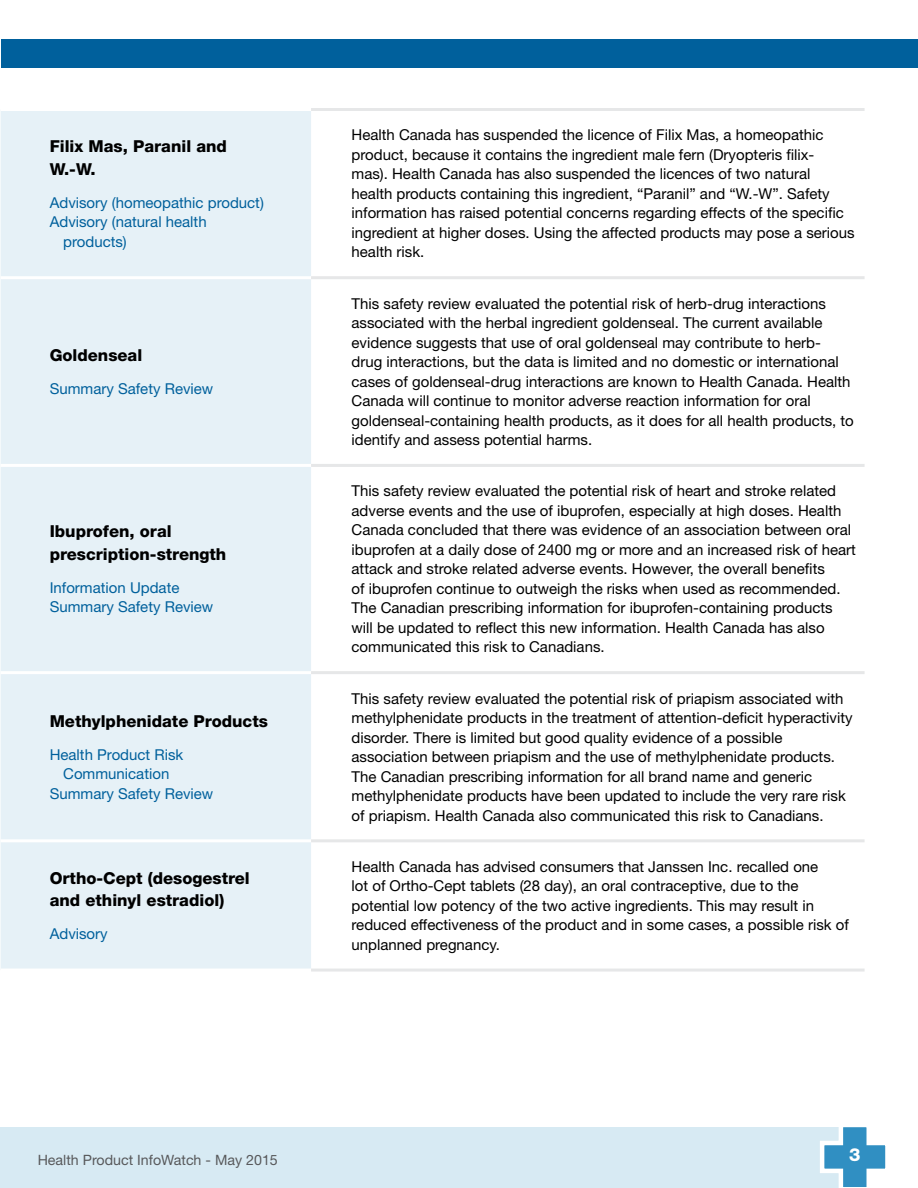
<style>
.page{position:relative;width:918px;height:1188px;background:#fff}
.page>*{position:absolute;margin:0;border:0;box-sizing:border-box;transform-origin:0 0}
.t1{font:800 18px "Helvetica Neue LT Std";color:#fff}
.t2{font:800 16.5px/22.5px "Helvetica Neue LT Std";color:#000}
.t3{font:15px/19.5px "Helvetica Neue LT Std";color:#000}
.t4{font:15px/19.5px "Helvetica Neue LT Std";color:#00609c}
.t5{font:14.25px "Helvetica Neue LT Std";color:#58595b}
</style>
<div class="page">
<div style="left:1px;top:1127px;width:854px;height:61px;background:#d7eaf3"></div>
<hr style="left:0;top:1127px;width:1px;height:61px;background:#d7eaf3">
<svg style="left:820px;top:1127px;width:66px;height:61px"></svg>
<div style="left:1px;top:39px;width:917px;height:29px;background:#00609c"></div>
<div style="left:1px;top:111px;width:310px;height:858px;background:#e6f1f7"></div>
<hr style="left:1px;top:276px;width:310px;height:3px;background:#fff">
<hr style="left:1px;top:464px;width:310px;height:3px;background:#fff">
<hr style="left:1px;top:671px;width:310px;height:3px;background:#fff">
<hr style="left:1px;top:839px;width:310px;height:3px;background:#fff">
<hr style="left:311px;top:108px;width:554px;height:3px;background:#e6e7e8">
<hr style="left:311px;top:276px;width:554px;height:3px;background:#e6e7e8">
<hr style="left:311px;top:464px;width:554px;height:3px;background:#e6e7e8">
<hr style="left:311px;top:671px;width:554px;height:3px;background:#e6e7e8">
<hr style="left:311px;top:839px;width:554px;height:3px;background:#e6e7e8">
<hr style="left:311px;top:969px;width:554px;height:3px;background:#e6e7e8">
<p class="t2" style="left:50px;top:135px;width:179px">Filix Mas, Paranil and<br>W.-W.</p>
<p class="t4" style="left:50px;top:192px;width:216px">Advisory (homeopathic product)</p>
<p class="t4" style="left:50px;top:212px;width:158px">Advisory (natural health</p>
<p class="t4" style="left:63px;top:231px;width:65px">products)</p>
<p class="t2" style="left:50px;top:344px;width:94px">Goldenseal</p>
<p class="t4" style="left:50px;top:379px;width:165px">Summary Safety Review</p>
<p class="t2" style="left:50px;top:520px;width:178px">Ibuprofen, oral prescription-strength</p>
<p class="t4" style="left:50px;top:578px;width:165px">Information Update<br>Summary Safety Review</p>
<p class="t2" style="left:50px;top:709px;width:220px">Methylphenidate Products</p>
<p class="t4" style="left:50px;top:744px;width:135px">Health Product Risk</p>
<p class="t4" style="left:63px;top:764px;width:108px">Communication</p>
<p class="t4" style="left:50px;top:783px;width:165px">Summary Safety Review</p>
<p class="t2" style="left:50px;top:866px;width:202px">Ortho-Cept (desogestrel and ethinyl estradiol)</p>
<p class="t4" style="left:50px;top:924px;width:60px">Advisory</p>
<p class="t3" style="left:352px;top:125px;width:505px">Health Canada has suspended the licence of Filix Mas, a homeopathic product, because it contains the ingredient male fern (Dryopteris filix-<br>mas). Health Canada has also suspended the licences of two natural health products containing this ingredient, “Paranil” and “W.-W”. Safety information has raised potential concerns regarding effects of the specific ingredient at higher doses. Using the affected products may pose a serious health risk.</p>
<p class="t3" style="left:352px;top:293px;width:504px">This safety review evaluated the potential risk of herb-drug interactions associated with the herbal ingredient goldenseal. The current available evidence suggests that use of oral goldenseal may contribute to herb&shy;drug interactions, but the data is limited and no domestic or international cases of goldenseal-drug interactions are known to Health Canada. Health Canada will continue to monitor adverse reaction information for oral goldenseal-containing health products, as it does for all health products, to identify and assess potential harms.</p>
<p class="t3" style="left:352px;top:481px;width:506px">This safety review evaluated the potential risk of heart and stroke related adverse events and the use of ibuprofen, especially at high doses. Health Canada concluded that there was evidence of an association between oral ibuprofen at a daily dose of 2400 mg or more and an increased risk of heart attack and stroke related adverse events. However, the overall benefits<br>of ibuprofen continue to outweigh the risks when used as recommended.<br>The Canadian prescribing information for ibuprofen-containing products will be updated to reflect this new information. Health Canada has also communicated this risk to Canadians.</p>
<p class="t3" style="left:352px;top:688px;width:502px">This safety review evaluated the potential risk of priapism associated with methylphenidate products in the treatment of attention-deficit hyperactivity disorder. There is limited but good quality evidence of a possible association between priapism and the use of methylphenidate products.<br>The Canadian prescribing information for all brand name and generic methylphenidate products have been updated to include the very rare risk of priapism. Health Canada also communicated this risk to Canadians.</p>
<p class="t3" style="left:352px;top:857px;width:499px">Health Canada has advised consumers that Janssen Inc. recalled one<br>lot of Ortho-Cept tablets (28 day), an oral contraceptive, due to the potential low potency of the two active ingredients. This may result in reduced effectiveness of the product and in some cases, a possible risk of unplanned pregnancy.</p>
<p class="t5" style="left:38px;top:1152px;width:242px">Health Product InfoWatch - May 2015</p>
<p class="t1" style="left:849px;top:1144px;width:13px">3</p>
</div>
